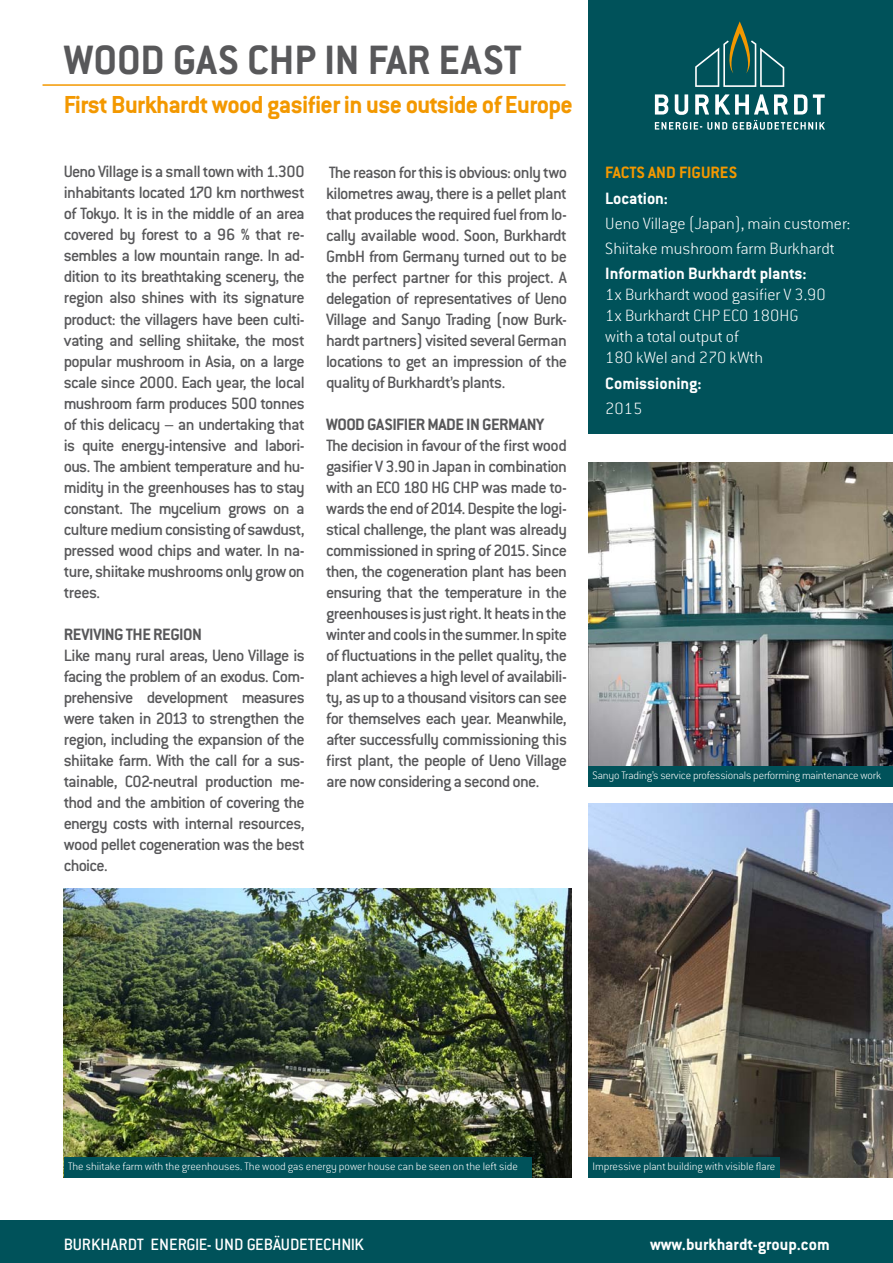
<style>
.page{position:relative;width:893px;height:1263px;background:#fff}
.page>*{position:absolute;margin:0;border:0;box-sizing:border-box;transform-origin:0 0}
.t1{font:700 45px "Conduit ITC Pro";color:#58585a}
.t2{font:700 27px "Conduit ITC Pro";letter-spacing:-.025em;color:#f39800}
.t3{font:500 18px/21px "Conduit ITC Pro";letter-spacing:-.04em;color:#58585a;text-align:justify}
.t4{font:200 18px/21px "Conduit ITC Pro";color:#fff}
.t5{font:700 18px "Conduit ITC Pro";color:#fff}
.t6{font:700 18px "Conduit ITC Pro";letter-spacing:-.025em;color:#58585a}
.t7{font:500 18px "Conduit ITC Pro";color:#fff}
.t8{font:700 18px "Conduit ITC Pro";color:#f39800}
.t9{font:200 12px "Conduit ITC Pro";color:#fff}
</style>
<div class="page">
<div style="left:0;top:1220px;width:893px;height:43px;background:#00525a"></div>
<hr style="left:43px;top:84px;width:523px;height:2px;background:#f39800">
<img style="left:588px;top:462px;width:305px;height:304px">
<img style="left:64px;top:889px;width:507px;height:289px">
<img style="left:588px;top:804px;width:305px;height:374px">
<div style="left:64px;top:1157px;width:467px;height:21px;background:#00525a"></div>
<div style="left:588px;top:1157px;width:192px;height:21px;background:#00525a"></div>
<div style="left:588px;top:766px;width:305px;height:21px;background:#00525a"></div>
<div style="left:588px;top:0;width:305px;height:434px;background:#00525a"></div>
<svg style="left:695px;top:21px;width:89px;height:66px"></svg>
<svg style="left:655px;top:94px;width:170px;height:36px"></svg>
<h1 class="t1" style="left:64px;top:34px;width:460px">WOOD GAS CHP IN FAR EAST</h1>
<h2 class="t2" style="left:64px;top:88px;width:511px">First Burkhardt wood gasifier in use outside of Europe</h2>
<p class="t3" style="left:64px;top:161px;width:242px">Ueno Village is a small town with 1.300 inhabitants located 170 km northwest of Tokyo. It is in the middle of an area covered by forest to a 96 % that re&shy;sembles a low mountain range. In ad&shy;dition to its breathtaking scenery, the region also shines with its signature product: the villagers have been culti&shy;vating and selling shiitake, the most popular mushroom in Asia, on a large scale since 2000. Each year, the local mushroom farm produces 500 tonnes of this delicacy – an undertaking that is quite energy-intensive and labori&shy;ous. The ambient temperature and hu&shy;midity in the greenhouses has to stay constant. The mycelium grows on a culture medium consisting of sawdust, pressed wood chips and water. In na&shy;ture, shiitake mushrooms only grow on trees.</p>
<p class="t6" style="left:64px;top:623px;width:140px">REVIVING THE REGION</p>
<p class="t3" style="left:64px;top:644px;width:242px">Like many rural areas, Ueno Village is facing the problem of an exodus. Com&shy;prehensive development measures were taken in 2013 to strengthen the region, including the expansion of the shiitake farm. With the call for a sus&shy;tainable, CO2-neutral production me&shy;thod and the ambition of covering the energy costs with internal resources, wood pellet cogeneration was the best choice.</p>
<p class="t3" style="left:326px;top:161px;width:242px">The reason for this is obvious: only two kilometres away, there is a pellet plant that produces the required fuel from lo&shy;cally available wood. Soon, Burkhardt GmbH from Germany turned out to be the perfect partner for this project. A delegation of representatives of Ueno Village and Sanyo Trading (now Burk&shy;hardt partners) visited several German locations to get an impression of the quality of Burkhardt’s plants.</p>
<p class="t6" style="left:326px;top:414px;width:220px">WOOD GASIFIER MADE IN GERMANY</p>
<p class="t3" style="left:326px;top:435px;width:242px">The decision in favour of the first wood gasifier V 3.90 in Japan in combination with an ECO 180 HG CHP was made to&shy;wards the end of 2014. Despite the logi&shy;stical challenge, the plant was already commissioned in spring of 2015. Since then, the cogeneration plant has been ensuring that the temperature in the greenhouses is just right. It heats in the winter and cools in the summer. In spite of fluctuations in the pellet quality, the plant achieves a high level of availabili&shy;ty, as up to a thousand visitors can see for themselves each year. Meanwhile, after successfully commissioning this first plant, the people of Ueno Village are now considering a second one.</p>
<p class="t8" style="left:605px;top:162px;width:134px">FACTS AND FIGURES</p>
<p class="t5" style="left:605px;top:187px;width:64px">Location:</p>
<p class="t4" style="left:605px;top:211px;width:246px;line-height:25.2px">Ueno Village (Japan), main customer:<br>Shiitake mushroom farm Burkhardt</p>
<p class="t5" style="left:605px;top:263px;width:203px">Information Burkhardt plants:</p>
<p class="t4" style="left:605px;top:284px;width:222px">1x Burkhardt wood gasifier V 3.90<br>1x Burkhardt CHP ECO 180HG with a total output of<br>180 kWel and 270 kWth</p>
<p class="t5" style="left:605px;top:372px;width:98px">Comissioning:</p>
<p class="t4" style="left:605px;top:398px;width:39px">2015</p>
<p class="t9" style="left:592px;top:769px;width:290px">Sanyo Trading’s service professionals performing maintenance work</p>
<p class="t9" style="left:68px;top:1160px;width:451px">The shiitake farm with the greenhouses. The wood gas energy power house can be seen on the left side</p>
<p class="t9" style="left:592px;top:1160px;width:184px">Impressive plant building with visible flare</p>
<p class="t7" style="left:64px;top:1234px;width:302px">BURKHARDT ENERGIE- UND GEBÄUDETECHNIK</p>
<p class="t5" style="left:650px;top:1234px;width:181px">www.burkhardt-group.com</p>
</div>
